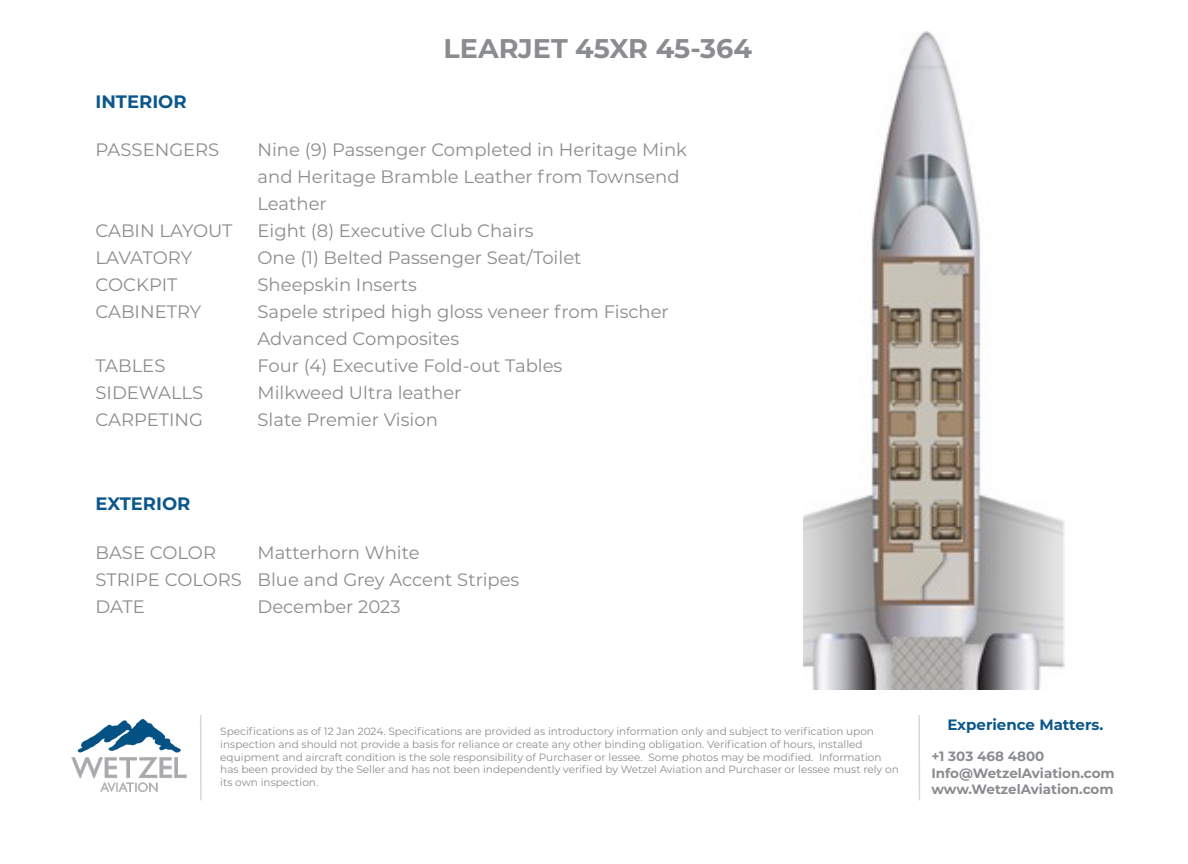
<style>
.page{position:relative;width:1188px;height:864px;background:#fff}
.page>*{position:absolute;margin:0;border:0;box-sizing:border-box;transform-origin:0 0}
.t1{font:700 27px "Montserrat";color:#8a8c8f}
.t2{font:18px/27px "Montserrat";color:#8a8c8f}
.t3{font:700 18px "Montserrat";color:#0b578b}
.t4{font:700 15px "Montserrat";color:#0b578b}
.t5{font:700 13.5px "Montserrat";color:#8a8c8f}
.t6{font:10.5px/12.6px "Montserrat";color:#8a8c8f}
</style>
<div class="page">
<img style="left:804px;top:32px;width:261px;height:657px">
<img style="left:71px;top:718px;width:116px;height:74px">
<hr style="left:200px;top:715px;width:2px;height:85px;background:#231f20">
<hr style="left:918px;top:715px;width:2px;height:85px;background:#231f20">
<p class="t1" style="left:444px;top:29px;width:310px">LEARJET 45XR 45-364</p>
<p class="t3" style="left:96px;top:88px;width:93px">INTERIOR</p>
<p class="t2" style="left:96px;top:136px;width:125px">PASSENGERS</p>
<p class="t2" style="left:258px;top:136px;width:431px">Nine (9) Passenger Completed in Heritage Mink</p>
<p class="t2" style="left:258px;top:163px;width:424px">and Heritage Bramble Leather from Townsend<br>Leather</p>
<p class="t2" style="left:96px;top:217px;width:139px">CABIN LAYOUT</p>
<p class="t2" style="left:258px;top:217px;width:278px">Eight (8) Executive Club Chairs</p>
<p class="t2" style="left:96px;top:244px;width:98px">LAVATORY</p>
<p class="t2" style="left:258px;top:244px;width:326px">One (1) Belted Passenger Seat/Toilet</p>
<p class="t2" style="left:96px;top:271px;width:84px">COCKPIT</p>
<p class="t2" style="left:258px;top:271px;width:161px">Sheepskin Inserts</p>
<p class="t2" style="left:96px;top:298px;width:107px">CABINETRY</p>
<p class="t2" style="left:258px;top:298px;width:413px">Sapele striped high gloss veneer from Fischer</p>
<p class="t2" style="left:258px;top:325px;width:203px">Advanced Composites</p>
<p class="t2" style="left:96px;top:352px;width:71px">TABLES</p>
<p class="t2" style="left:258px;top:352px;width:306px">Four (4) Executive Fold-out Tables</p>
<p class="t2" style="left:96px;top:379px;width:109px">SIDEWALLS</p>
<p class="t2" style="left:258px;top:379px;width:205px">Milkweed Ultra leather</p>
<p class="t2" style="left:96px;top:406px;width:109px">CARPETING</p>
<p class="t2" style="left:258px;top:406px;width:182px">Slate Premier Vision</p>
<p class="t3" style="left:96px;top:491px;width:97px">EXTERIOR</p>
<p class="t2" style="left:96px;top:538px;width:122px">BASE COLOR</p>
<p class="t2" style="left:258px;top:538px;width:164px">Matterhorn White</p>
<p class="t2" style="left:96px;top:565px;width:425px">STRIPE COLORS Blue and Grey Accent Stripes</p>
<p class="t2" style="left:96px;top:592px;width:51px">DATE</p>
<p class="t2" style="left:258px;top:592px;width:145px">December 2023</p>
<p class="t6" style="left:220px;top:725px;width:680px">Specifications as of 12 Jan 2024. Specifications are provided as introductory information only and subject to verification upon inspection and should not provide a basis for reliance or create any other binding obligation. Verification of hours, installed equipment and aircraft condition is the sole responsibility of Purchaser or lessee. Some photos may be modified. Information has been provided by the Seller and has not been independently verified by Wetzel Aviation and Purchaser or lessee must rely on its own inspection.</p>
<p class="t4" style="left:947px;top:713px;width:157px">Experience Matters.</p>
<p class="t5" style="left:931px;top:747px;width:115px">+1 303 468 4800</p>
<p class="t5" style="left:931px;top:763px;width:185px">Info@WetzelAviation.com</p>
<p class="t5" style="left:931px;top:779px;width:184px">www.WetzelAviation.com</p>
</div>
